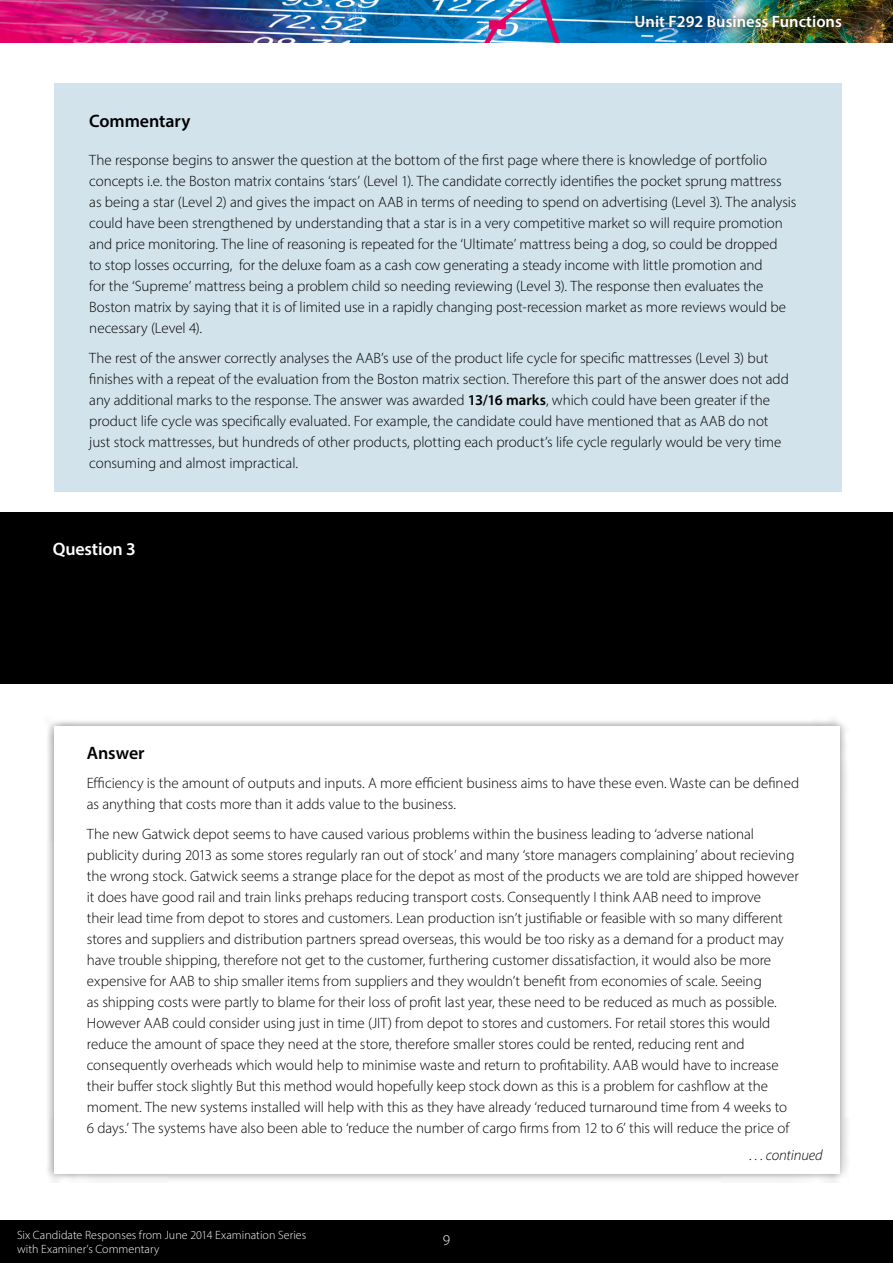
<style>
.page{position:relative;width:893px;height:1263px;background:#fff}
.page>*{position:absolute;margin:0;border:0;box-sizing:border-box;transform-origin:0 0}
.Question{font:600 18px "Myriad Pro";letter-spacing:-.005em;color:#000}
.Body_white{font:600 18px "Myriad Pro";letter-spacing:-.01em;color:#fff}
.Body_Heading{font:600 18px "Myriad Pro";letter-spacing:-.01em;color:#000}
.t1{font:600 16.5px "Myriad Pro";color:#fff}
.Body{font:300 15px/21px "Myriad Pro";letter-spacing:-.005em;color:#000}
.Body-2{font:italic 300 15px "Myriad Pro";letter-spacing:-.01em;color:#000}
.t2{font:300 15px "Myriad Pro";color:#fff}
.t3{font:300 12px/14.4px "Myriad Pro";letter-spacing:.005em;color:#fff}
.s1{font-weight:600}
</style>
<div class="page">
<div style="left:0;top:1220px;width:893px;height:43px;background:#000"></div>
<img style="left:0;top:0;width:893px;height:43px">
<img style="left:626px;top:7px;width:225px;height:30px">
<div style="left:54px;top:83px;width:788px;height:408px;background:#d2e3ec"></div>
<div style="left:0;top:512px;width:893px;height:172px;background:#000"></div>
<div style="left:44px;top:716px;width:805px;height:467px;background:#000;opacity:.5"></div>
<div style="left:54px;top:726px;width:785px;height:448px;background:#fff"></div>
<p class="t1" style="left:635px;top:11px;width:209px">Unit F292 Business Functions</p>
<p class="Question" style="left:89px;top:110px;width:103px">Commentary</p>
<p class="Body" style="left:89px;top:150px;width:709px">The response begins to answer the question at the bottom of the first page where there is knowledge of portfolio concepts i.e. the Boston matrix contains ‘stars’ (Level 1). The candidate correctly identifies the pocket sprung mattress as being a star (Level 2) and gives the impact on AAB in terms of needing to spend on advertising (Level 3). The analysis could have been strengthened by understanding that a star is in a very competitive market so will require promotion and price monitoring. The line of reasoning is repeated for the ‘Ultimate’ mattress being a dog, so could be dropped<br>to stop losses occurring, for the deluxe foam as a cash cow generating a steady income with little promotion and<br>for the ‘Supreme’ mattress being a problem child so needing reviewing (Level 3). The response then evaluates the Boston matrix by saying that it is of limited use in a rapidly changing post-recession market as more reviews would be necessary (Level 4).</p>
<p class="Body" style="left:89px;top:347px;width:701px">The rest of the answer correctly analyses the AAB’s use of the product life cycle for specific mattresses (Level 3) but finishes with a repeat of the evaluation from the Boston matrix section. Therefore this part of the answer does not add any additional marks to the response. The answer was awarded <span class="s1">13/16 marks</span>, which could have been greater if the product life cycle was specifically evaluated. For example, the candidate could have mentioned that as AAB do not just stock mattresses, but hundreds of other products, plotting each product’s life cycle regularly would be very time consuming and almost impractical.</p>
<h3 class="Body_white" style="left:53px;top:537px;width:84px">Question 3</h3>
<h4 class="Body_Heading" style="left:87px;top:741px;width:59px">Answer</h4>
<p class="Body" style="left:87px;top:773px;width:714px">Efficiency is the amount of outputs and inputs. A more efficient business aims to have these even. Waste can be defined as anything that costs more than it adds value to the business.</p>
<p class="Body" style="left:87px;top:823px;width:713px">The new Gatwick depot seems to have caused various problems within the business leading to ‘adverse national publicity during 2013 as some stores regularly ran out of stock’ and many ‘store managers complaining’ about recieving the wrong stock. Gatwick seems a strange place for the depot as most of the products we are told are shipped however it does have good rail and train links prehaps reducing transport costs. Consequently I think AAB need to improve<br>their lead time from depot to stores and customers. Lean production isn’t justifiable or feasible with so many different stores and suppliers and distribution partners spread overseas, this would be too risky as a demand for a product may have trouble shipping, therefore not get to the customer, furthering customer dissatisfaction, it would also be more expensive for AAB to ship smaller items from suppliers and they wouldn’t benefit from economies of scale. Seeing<br>as shipping costs were partly to blame for their loss of profit last year, these need to be reduced as much as possible.<br>However AAB could consider using just in time (JIT) from depot to stores and customers. For retail stores this would reduce the amount of space they need at the store, therefore smaller stores could be rented, reducing rent and consequently overheads which would help to minimise waste and return to profitability. AAB would have to increase their buffer stock slightly But this method would hopefully keep stock down as this is a problem for cashflow at the moment. The new systems installed will help with this as they have already ‘reduced turnaround time from 4 weeks to<br>6 days.’ The systems have also been able to ‘reduce the number of cargo firms from 12 to 6’ this will reduce the price of</p>
<p class="Body-2" style="left:750px;top:1146px;width:75px">. . . continued</p>
<p class="t3" style="left:17px;top:1227px;width:291px">Six Candidate Responses from June 2014 Examination Series with Examiner’s Commentary</p>
<p class="t2" style="left:443px;top:1231px;width:9px">9</p>
</div>
